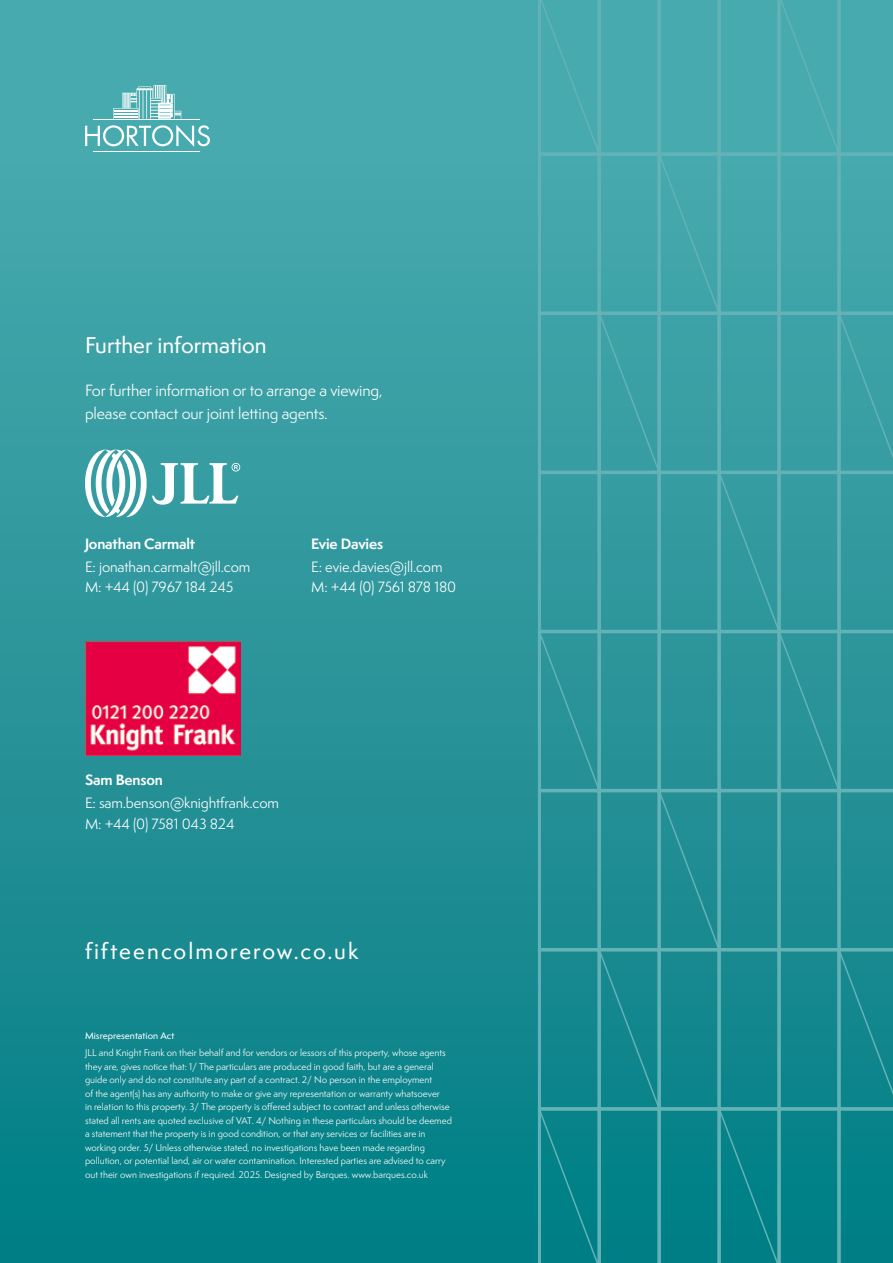
<style>
.page{position:relative;width:893px;height:1263px;background:#fff}
.page>*{position:absolute;margin:0;border:0;box-sizing:border-box;transform-origin:0 0}
.t1{font:500 21px "Semplicita Pro";letter-spacing:.08em;color:#fff}
.t2{font:500 21px "Semplicita Pro";color:#fff}
.t3{font:15px/22.5px "Semplicita Pro";letter-spacing:-.01em;color:#fff}
.t4{font:13.8px/20.4px "Semplicita Pro";letter-spacing:-.01em;color:#fff}
.t5{font:700 13.8px "Semplicita Pro";letter-spacing:-.01em;color:#fff}
.t6{font:9px/13.5px "Semplicita Pro";color:#fff}
.t7{font:500 9px "Semplicita Pro";color:#fff}
</style>
<div class="page">
<div style="left:0;top:0;width:893px;height:1263px;background:linear-gradient(to bottom,#51aeb2,#037e85)"></div>
<svg style="left:537px;top:0;width:356px;height:1263px;background:#2d979d"></svg>
<svg style="left:85px;top:450px;width:155px;height:67px"></svg>
<img style="left:85px;top:641px;width:155px;height:114px">
<hr style="left:94px;top:151px;width:106px;height:1px;background:#fff">
<svg style="left:113px;top:85px;width:68px;height:34px;background:#86c7c9"></svg>
<hr style="left:114px;top:113px;width:24px;height:2px;background:#fff">
<hr style="left:114px;top:116px;width:24px;height:2px;background:#fff">
<svg style="left:85px;top:125px;width:125px;height:22px"></svg>
<hr style="left:94px;top:119px;width:106px;height:1px;background:#fff">
<h1 class="t2" style="left:85px;top:330px;width:183px">Further information</h1>
<h2 class="t3" style="left:85px;top:379px;width:299px">For further information or to arrange a viewing, please contact our joint letting agents.</h2>
<h3 class="t5" style="left:85px;top:534px;width:112px">Jonathan Carmalt</h3>
<h3 class="t4" style="left:85px;top:556px;width:167px">E: jonathan.carmalt@jll.com<br>M: +44 (0) 7967 184 245</h3>
<h3 class="t5" style="left:311px;top:534px;width:73px">Evie Davies</h3>
<h3 class="t4" style="left:311px;top:556px;width:146px">E: evie.davies@jll.com<br>M: +44 (0) 7561 878 180</h3>
<h3 class="t5" style="left:85px;top:770px;width:79px">Sam Benson</h3>
<h3 class="t4" style="left:85px;top:793px;width:196px">E: sam.benson@knightfrank.com<br>M: +44 (0) 7581 043 824</h3>
<h1 class="t1" style="left:85px;top:936px;width:275px">fifteencolmorerow.co.uk</h1>
<p class="t7" style="left:85px;top:1029px;width:91px">Misrepresentation Act</p>
<p class="t6" style="left:85px;top:1046px;width:368px">JLL and Knight Frank on their behalf and for vendors or lessors of this property, whose agents they are, gives notice that: 1/ The particulars are produced in good faith, but are a general guide only and do not constitute any part of a contract. 2/ No person in the employment<br>of the agent(s) has any authority to make or give any representation or warranty whatsoever<br>in relation to this property. 3/ The property is offered subject to contract and unless otherwise stated all rents are quoted exclusive of VAT. 4/ Nothing in these particulars should be deemed a statement that the property is in good condition, or that any services or facilities are in working order. 5/ Unless otherwise stated, no investigations have been made regarding pollution, or potential land, air or water contamination. Interested parties are advised to carry out their own investigations if required. 2025. Designed by Barques. www.barques.co.uk</p>
</div>
